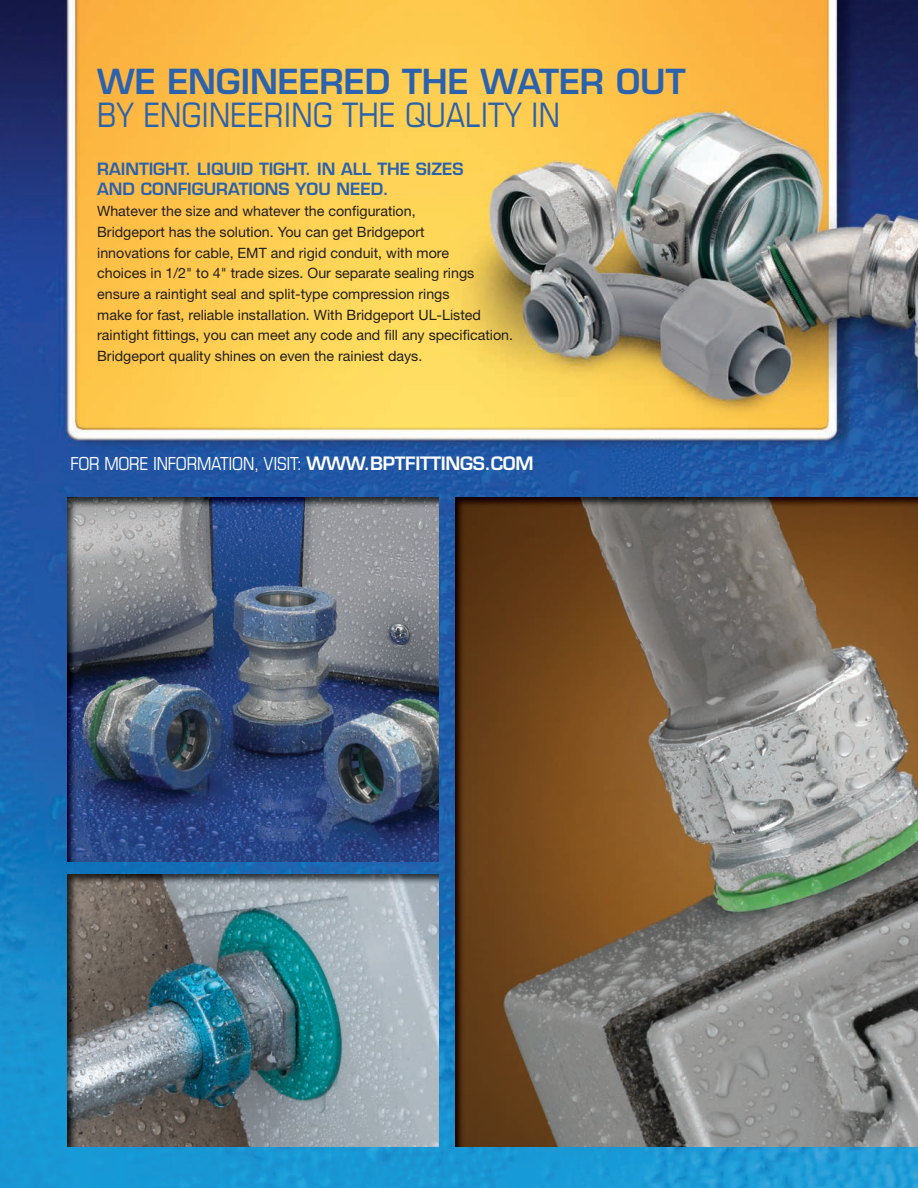
<style>
.page{position:relative;width:918px;height:1188px;background:#fff}
.page>*{position:absolute;margin:0;border:0;box-sizing:border-box;transform-origin:0 0}
.t1{font:condensed 33.75px "Eurostile";color:#2b62ae}
.t2{font:600 33.75px "Eurostile";color:#2b62ae}
.t3{font:condensed 18px "Eurostile";letter-spacing:-.015em;color:#fff}
.t4{font:600 16.5px/20.2px "Eurostile";color:#2b62ae}
.t5{font:14.25px/20.7px "Helvetica Neue";color:#231f20}
.s1{font-weight:600;font-stretch:normal}
</style>
<div class="page">
<img style="left:0;top:0;width:918px;height:1188px">
<img style="left:455px;top:498px;width:463px;height:649px">
<img style="left:68px;top:498px;width:371px;height:364px">
<img style="left:68px;top:875px;width:371px;height:272px">
<h1 class="t2" style="left:97px;top:61px;width:590px">WE ENGINEERED THE WATER OUT</h1>
<h1 class="t1" style="left:97px;top:95px;width:464px">BY ENGINEERING THE QUALITY IN</h1>
<p class="t4" style="left:97px;top:159px;width:368px">RAINTIGHT. LIQUID TIGHT. IN ALL THE SIZES<br>AND CONFIGURATIONS YOU NEED.</p>
<p class="t5" style="left:97px;top:201px;width:417px">Whatever the size and whatever the configuration,<br>Bridgeport has the solution. You can get Bridgeport<br>innovations for cable, EMT and rigid conduit, with more<br>choices in 1/2" to 4" trade sizes. Our separate sealing rings ensure a raintight seal and split-type compression rings<br>make for fast, reliable installation. With Bridgeport UL-Listed raintight fittings, you can meet any code and fill any specification.<br>Bridgeport quality shines on even the rainiest days.</p>
<p class="t3" style="left:70px;top:452px;width:465px">FOR MORE INFORMATION, VISIT: <span class="s1">WWW.BPTFITTINGS.COM</span></p>
</div>
